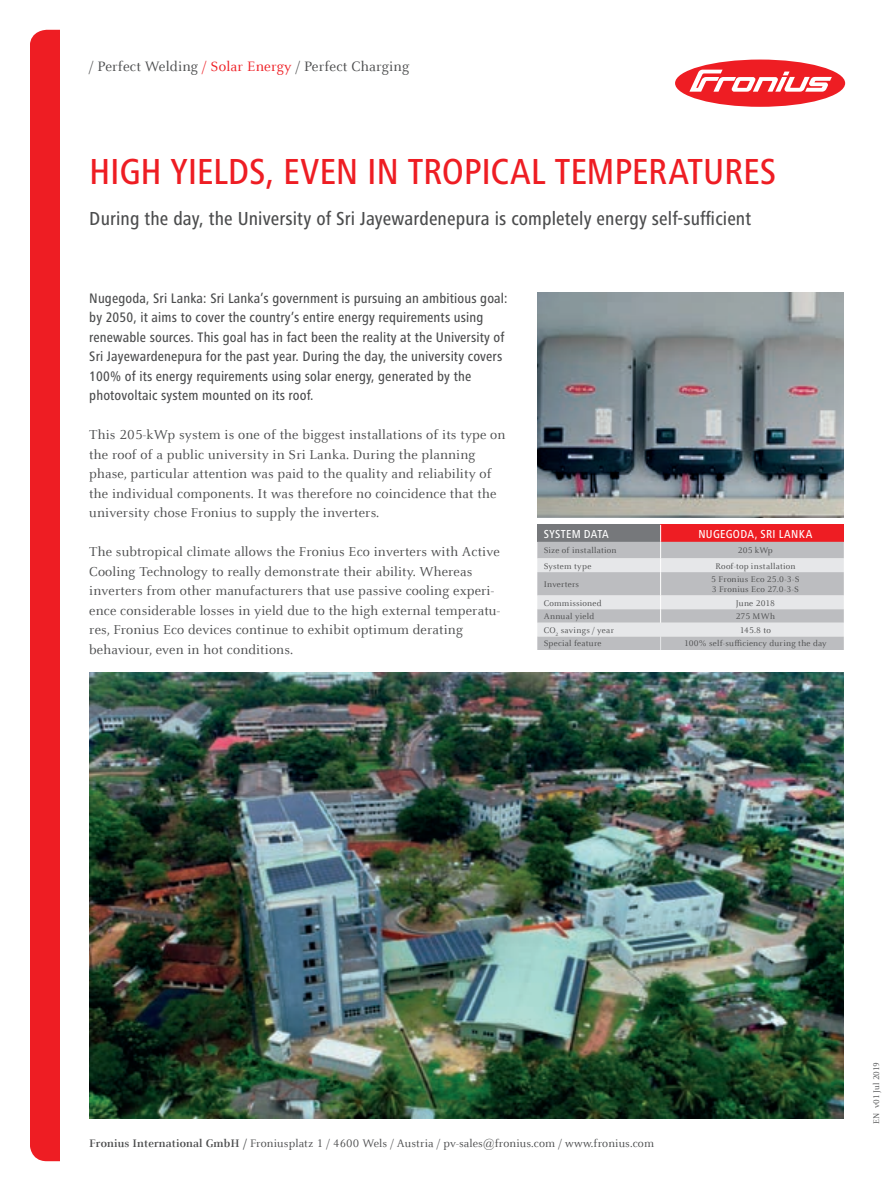
<style>
.page{position:relative;width:893px;height:1191px;background:#fff}
.page>*{position:absolute;margin:0;border:0;box-sizing:border-box;transform-origin:0 0}
.t1{font:500 condensed 37.5px "Frutiger Next LTW1 G";letter-spacing:-.01em;color:#ee1d23}
.t2{font:500 condensed 19.5px "Frutiger Next LTW1 G";letter-spacing:.005em;color:#4b4c4d}
.t3{font:15px "Celeste Offc Pro";letter-spacing:.01em;color:#4b4c4d}
.t4{font:14.25px/19.5px "Celeste Offc Pro";letter-spacing:.01em;color:#4b4c4d}
.t5{font:500 condensed 14.25px/19.5px "Frutiger Next LTW1 G";letter-spacing:.01em;color:#4b4c4d}
.t6{font:12px "Celeste Offc Pro";letter-spacing:.01em;color:#4b4c4d}
.t7{font:500 condensed 12px "Frutiger Next LTW1 G";letter-spacing:.025em;color:#fff}
.t8{font:9px/10.5px "Celeste Offc Pro";letter-spacing:.02em;color:#4b4c4d}
.t9{font:9px "Celeste Offc Pro";color:#4b4c4d}
.s1{color:#ee1d23}
.s2{font-weight:700}
</style>
<div class="page">
<div style="left:675px;top:60px;width:170px;height:47px;background:#ee1d23;border-radius:50%"></div>
<svg style="left:689px;top:70px;width:143px;height:22px"></svg>
<div style="left:30px;top:30px;width:30px;height:1131px;background:#ee1d23"></div>
<img style="left:537px;top:292px;width:307px;height:225px">
<svg style="left:537px;top:525px;width:307px;height:125px;background:#cababd"></svg>
<img style="left:89px;top:672px;width:755px;height:446px">
<p class="t3" style="left:89px;top:57px;width:322px">/ Perfect Welding <span class="s1">/ Solar Energy</span> / Perfect Charging</p>
<h1 class="t1" style="left:89px;top:150px;width:688px">HIGH YIELDS, EVEN IN TROPICAL TEMPERATURES</h1>
<h2 class="t2" style="left:89px;top:207px;width:663px">During the day, the University of Sri Jayewardenepura is completely energy self-sufficient</h2>
<p class="t5" style="left:89px;top:288px;width:420px">Nugegoda, Sri Lanka: Sri Lanka’s government is pursuing an ambitious goal: by 2050, it aims to cover the country’s entire energy requirements using renewable sources. This goal has in fact been the reality at the University of Sri Jayewardenepura for the past year. During the day, the university covers 100% of its energy requirements using solar energy, generated by the photovoltaic system mounted on its roof.</p>
<p class="t4" style="left:89px;top:425px;width:418px">This 205-kWp system is one of the biggest installations of its type on the roof of a public university in Sri Lanka. During the planning phase, particular attention was paid to the quality and reliability of the individual components. It was therefore no coincidence that the university chose Fronius to supply the inverters.</p>
<p class="t4" style="left:89px;top:542px;width:412px">The subtropical climate allows the Fronius Eco inverters with Active Cooling Technology to really demonstrate their ability. Whereas inverters from other manufacturers that use passive cooling experi&shy;ence considerable losses in yield due to the high external temperatu&shy;res, Fronius Eco devices continue to exhibit optimum derating behaviour, even in hot conditions.</p>
<p class="t7" style="left:544px;top:527px;width:13px">System</p>
<p class="t7" style="left:584px;top:527px;width:7px">data</p>
<p class="t7" style="left:698px;top:527px;width:115px">NUGEGODA, SRI LANKA</p>
<p class="t8" style="left:544px;top:545px;width:74px">Size of installation</p>
<p class="t8" style="left:738px;top:545px;width:36px">205 kWp</p>
<p class="t8" style="left:544px;top:560px;width:49px">System type</p>
<p class="t8" style="left:715px;top:560px;width:82px">Roof-top installation</p>
<p class="t8" style="left:544px;top:579px;width:37px">Inverters</p>
<p class="t8" style="left:711px;top:573px;width:90px">5 Fronius Eco 25.0-3-S<br>3 Fronius Eco 27.0-3-S</p>
<p class="t8" style="left:544px;top:597px;width:59px">Commissioned</p>
<p class="t8" style="left:736px;top:597px;width:41px">June 2018</p>
<p class="t8" style="left:544px;top:611px;width:52px">Annual yield</p>
<p class="t8" style="left:736px;top:611px;width:41px">275 MWh</p>
<p class="t8" style="left:544px;top:624px;width:72px">CO<sub>2</sub> savings / year</p>
<p class="t8" style="left:740px;top:624px;width:33px">145.8 to</p>
<p class="t8" style="left:544px;top:638px;width:59px">Special feature</p>
<p class="t8" style="left:684px;top:638px;width:144px">100% self-sufficiency during the day</p>
<p class="t6" style="left:89px;top:1135px;width:566px"><span class="s2">Fronius International GmbH /</span> Froniusplatz 1 / 4600 Wels / Austria / pv-sales@fronius.com / www.fronius.com</p>
<p class="t9" style="left:871px;top:1123px;width:63px;rotate:-90deg">EN v01 Jul 2019</p>
</div>
